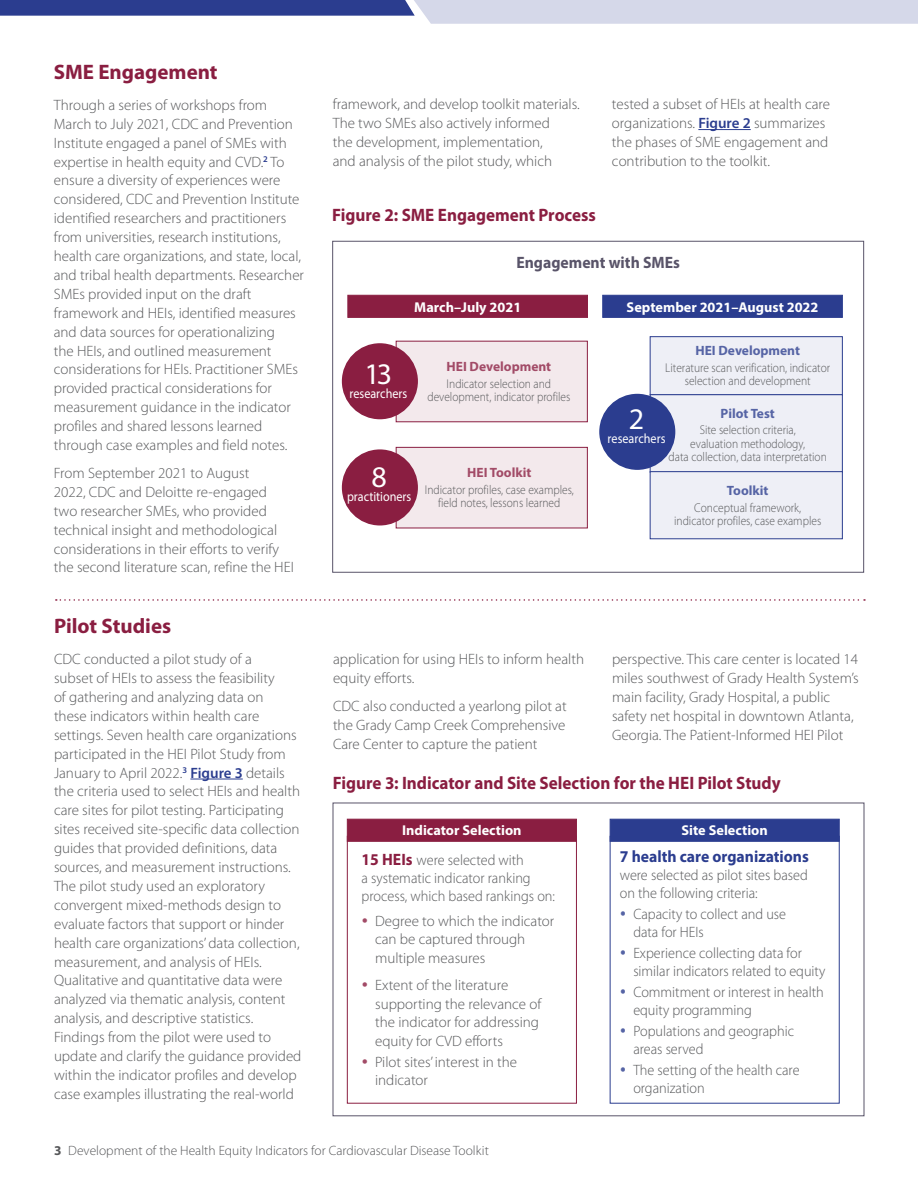
<style>
.page{position:relative;width:918px;height:1188px;background:#fff}
.page>*{position:absolute;margin:0;border:0;box-sizing:border-box;transform-origin:0 0}
.t1{font:30px "Myriad Pro";color:#fff}
.t2{font:700 21px "Myriad Pro";color:#8a1e41}
.t3{font:700 18px "Myriad Pro";color:#8a1e41;scale:.95 1}
.t4{font:700 16.5px "Myriad Pro";color:#2b3d8f;scale:.95 1}
.t5{font:700 16.5px "Myriad Pro";color:#595469;scale:.95 1}
.t6{font:300 15px/18.9px "Myriad Pro";color:#57585a}
.t7{font:300 15px/18px "Myriad Pro";color:#57585a;scale:.95 1}
.t8{font:700 14.25px "Myriad Pro";color:#fff}
.t9{font:300 13.5px "Myriad Pro";color:#57585a}
.t10{font:13.5px "Myriad Pro";color:#fff;scale:.9 1}
.t11{font:700 13.5px "Myriad Pro";color:#5664a5}
.t12{font:700 13.5px "Myriad Pro";color:#a24b67}
.t13{font:300 12.75px/13.5px "Myriad Pro";color:#58595b;text-align:center;scale:.9 1}
.s1{font-weight:600;color:#2b3d8f}
.s2{font-weight:700;font-size:16.5px;color:#8a1e41}
.s3{font-weight:700}
</style>
<div class="page">
<div style="left:333px;top:803px;width:531px;height:313px;border:1px solid #595469"></div>
<hr style="left:190px;top:779px;width:53px;height:1px;background:#2b3d8f">
<div style="left:348px;top:295px;width:240px;height:23px;background:#8a1e41;border:1px solid #8a1e41"></div>
<div style="left:396px;top:341px;width:192px;height:81px;background:#f3e9ec;border:1px solid #8a1e41"></div>
<div style="left:343px;top:344px;width:74px;height:75px;background:#8a1e41;border-radius:50%"></div>
<div style="left:342px;top:343px;width:76px;height:76px;border:2px solid #8a1e41;border-radius:50%"></div>
<div style="left:396px;top:447px;width:192px;height:81px;background:#f3e9ec;border:1px solid #8a1e41"></div>
<div style="left:343px;top:450px;width:74px;height:75px;background:#8a1e41;border-radius:50%"></div>
<div style="left:342px;top:449px;width:76px;height:76px;border:2px solid #8a1e41;border-radius:50%"></div>
<div style="left:603px;top:295px;width:240px;height:23px;background:#2b3d8f;border:1px solid #2b3d8f"></div>
<div style="left:650px;top:336px;width:193px;height:59px;background:#eeeff6;border:1px solid #2b3d8f"></div>
<div style="left:650px;top:395px;width:193px;height:77px;background:#eeeff6"></div>
<div style="left:600px;top:395px;width:75px;height:74px;background:#2b3d8f;border-radius:50%"></div>
<div style="left:599px;top:394px;width:76px;height:76px;border:2px solid #2b3d8f;border-radius:50%"></div>
<div style="left:650px;top:471px;width:193px;height:68px;background:#eeeff6;border:1px solid #2b3d8f"></div>
<hr style="left:698px;top:129px;width:53px;height:1px;background:#2b3d8f">
<svg style="left:56px;top:599px;width:809px;height:2px"></svg>
<svg style="left:0;top:0;width:918px;height:24px"></svg>
<div style="left:347px;top:819px;width:230px;height:23px;background:#8a1e41;border:1px solid #8a1e41"></div>
<div style="left:610px;top:819px;width:229px;height:23px;background:#2b3d8f;border:1px solid #2b3d8f"></div>
<div style="left:347px;top:836px;width:230px;height:267px;border:1px solid #8a1e41"></div>
<div style="left:610px;top:836px;width:229px;height:267px;border:1px solid #2b3d8f"></div>
<h2 class="t2" style="left:54px;top:60px;width:165px">SME Engagement</h2>
<p class="t6" style="left:54px;top:96px;width:252px">Through a series of workshops from March to July 2021, CDC and Prevention Institute engaged a panel of SMEs with expertise in health equity and CVD.<sup>2</sup> To ensure a diversity of experiences were considered, CDC and Prevention Institute identified researchers and practitioners from universities, research institutions, health care organizations, and state, local, and tribal health departments. Researcher SMEs provided input on the draft framework and HEIs, identified measures and data sources for operationalizing<br>the HEIs, and outlined measurement considerations for HEIs. Practitioner SMEs provided practical considerations for measurement guidance in the indicator profiles and shared lessons learned through case examples and field notes.</p>
<p class="t6" style="left:54px;top:464px;width:242px">From September 2021 to August<br>2022, CDC and Deloitte re-engaged two researcher SMEs, who provided technical insight and methodological considerations in their efforts to verify the second literature scan, refine the HEI</p>
<p class="t6" style="left:333px;top:95px;width:249px">framework, and develop toolkit materials.<br>The two SMEs also actively informed<br>the development, implementation,<br>and analysis of the pilot study, which</p>
<p class="t6" style="left:612px;top:95px;width:220px">tested a subset of HEIs at health care organizations. <span class="s1">Figure 2</span> summarizes the phases of SME engagement and contribution to the toolkit.</p>
<h3 class="t3" style="left:332px;top:205px;width:279px">Figure 2: SME Engagement Process</h3>
<h4 class="t5" style="left:516px;top:252px;width:174px">Engagement with SMEs</h4>
<h5 class="t8" style="left:414px;top:298px;width:108px">March–July 2021</h5>
<h5 class="t8" style="left:627px;top:298px;width:193px">September 2021–August 2022</h5>
<h6 class="t1" style="left:364px;top:356px;width:29px">13</h6>
<h6 class="t10" style="left:350px;top:385px;width:66px">researchers</h6>
<p class="t12" style="left:447px;top:358px;width:106px">HEI Development</p>
<p class="t13" style="left:427px;top:377px;width:160px">Indicator selection and development, indicator profiles</p>
<h6 class="t1" style="left:372px;top:459px;width:17px">8</h6>
<h6 class="t10" style="left:347px;top:488px;width:73px">practitioners</h6>
<p class="t12" style="left:467px;top:464px;width:66px">HEI Toolkit</p>
<p class="t13" style="left:425px;top:483px;width:167px">Indicator profiles, case examples, field notes, lessons learned</p>
<p class="t11" style="left:695px;top:342px;width:106px">HEI Development</p>
<p class="t13" style="left:665px;top:361px;width:185px">Literature scan verification, indicator selection and development</p>
<p class="t11" style="left:721px;top:405px;width:56px">Pilot Test</p>
<p class="t13" style="left:669px;top:424px;width:177px">Site selection criteria,<br>evaluation methodology,<br>data collection, data interpretation</p>
<p class="t11" style="left:727px;top:482px;width:43px">Toolkit</p>
<p class="t13" style="left:674px;top:501px;width:165px">Conceptual framework, indicator profiles, case examples</p>
<h6 class="t1" style="left:629px;top:401px;width:17px">2</h6>
<h6 class="t10" style="left:608px;top:430px;width:66px">researchers</h6>
<h2 class="t2" style="left:54px;top:614px;width:119px">Pilot Studies</h2>
<p class="t6" style="left:54px;top:650px;width:249px">CDC conducted a pilot study of a<br>subset of HEIs to assess the feasibility<br>of gathering and analyzing data on<br>these indicators within health care settings. Seven health care organizations participated in the HEI Pilot Study from January to April 2022.<sup>3</sup> <span class="s1">Figure 3</span> details the criteria used to select HEIs and health care sites for pilot testing. Participating sites received site-specific data collection guides that provided definitions, data sources, and measurement instructions.<br>The pilot study used an exploratory convergent mixed-methods design to evaluate factors that support or hinder health care organizations’ data collection, measurement, and analysis of HEIs.<br>Qualitative and quantitative data were analyzed via thematic analysis, content analysis, and descriptive statistics.<br>Findings from the pilot were used to update and clarify the guidance provided within the indicator profiles and develop case examples illustrating the real-world</p>
<p class="t6" style="left:333px;top:650px;width:253px">application for using HEIs to inform health equity efforts.</p>
<p class="t6" style="left:612px;top:650px;width:248px">perspective. This care center is located 14 miles southwest of Grady Health System’s main facility, Grady Hospital, a public safety net hospital in downtown Atlanta, Georgia. The Patient-Informed HEI Pilot</p>
<h3 class="t3" style="left:333px;top:773px;width:473px">Figure 3: Indicator and Site Selection for the HEI Pilot Study</h3>
<h4 class="t8" style="left:402px;top:822px;width:121px">Indicator Selection</h4>
<p class="t7" style="left:362px;top:852px;width:205px"><span class="s2">15 HEIs</span> were selected with<br>a systematic indicator ranking process, which based rankings on:</p>
<p class="t6" style="left:375px;top:912px;width:181px;line-height:18.5px">Degree to which the indicator can be captured through multiple measures</p>
<p class="t6" style="left:375px;top:976px;width:168px;line-height:18.5px">Extent of the literature supporting the relevance of the indicator for addressing equity for CVD efforts</p>
<p class="t6" style="left:375px;top:1053px;width:144px;line-height:18.5px">Pilot sites’ interest in the indicator</p>
<p class="t6" style="left:333px;top:697px;width:235px;text-align:justify">CDC also conducted a yearlong pilot at the Grady Camp Creek Comprehensive Care Center to capture the patient</p>
<h4 class="t8" style="left:682px;top:822px;width:88px">Site Selection</h4>
<p class="t4" style="left:620px;top:847px;width:201px">7 health care organizations</p>
<p class="t7" style="left:620px;top:866px;width:199px">were selected as pilot sites based on the following criteria:</p>
<p class="t7" style="left:633px;top:905px;width:162px">Capacity to collect and use data for HEIs</p>
<p class="t7" style="left:633px;top:944px;width:204px">Experience collecting data for similar indicators related to equity</p>
<p class="t7" style="left:633px;top:983px;width:202px">Commitment or interest in health equity programming</p>
<p class="t7" style="left:633px;top:1022px;width:171px">Populations and geographic areas served</p>
<p class="t7" style="left:633px;top:1061px;width:177px">The setting of the health care organization</p>
<p class="t9" style="left:54px;top:1143px;width:436px"><span class="s3">3</span> Development of the Health Equity Indicators for Cardiovascular Disease Toolkit</p>
</div>
